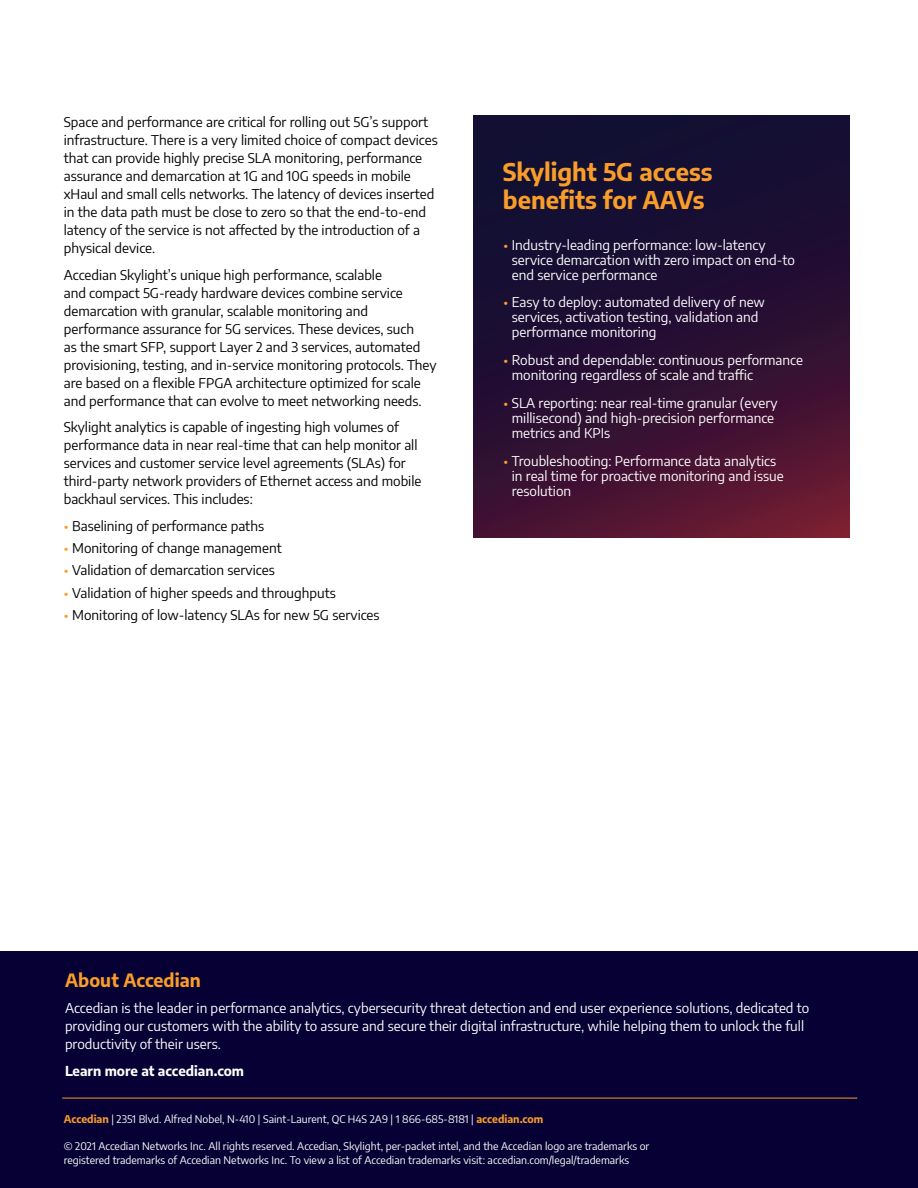
<style>
.page{position:relative;width:918px;height:1188px;background:#fff}
.page>*{position:absolute;margin:0;border:0;box-sizing:border-box;transform-origin:0 0}
.t1{font:700 24px/28.5px "Encode Sans";color:#f99d2a}
.t2{font:700 18px "Encode Sans";color:#f99d2a}
.t3{font:13.5px/18px "Encode Sans";color:#000}
.t4{font:13.5px/15px "Encode Sans";color:#fff}
.t5{font:700 13.5px "Encode Sans";color:#fff}
.t6{font:10.5px/13.5px "Encode Sans";color:#fff}
.s1{color:#f99d2a}
.s2{font-weight:700;color:#f99d2a}
</style>
<div class="page">
<div style="left:0;top:951px;width:918px;height:237px;background:#070034"></div>
<hr style="left:62px;top:1098px;width:795px;height:1px;background:#f99d2a">
<svg style="left:474px;top:116px;width:375px;height:421px;background:#2a1032"></svg>
<p class="t3" style="left:64px;top:113px;width:376px">Space and performance are critical for rolling out 5G’s support infrastructure. There is a very limited choice of compact devices that can provide highly precise SLA monitoring, performance assurance and demarcation at 1G and 10G speeds in mobile xHaul and small cells networks. The latency of devices inserted in the data path must be close to zero so that the end-to-end latency of the service is not affected by the introduction of a physical device.</p>
<p class="t3" style="left:64px;top:265px;width:374px">Accedian Skylight’s unique high performance, scalable<br>and compact 5G-ready hardware devices combine service demarcation with granular, scalable monitoring and performance assurance for 5G services. These devices, such<br>as the smart SFP, support Layer 2 and 3 services, automated provisioning, testing, and in-service monitoring protocols. They are based on a flexible FPGA architecture optimized for scale and performance that can evolve to meet networking needs.</p>
<p class="t3" style="left:64px;top:418px;width:359px">Skylight analytics is capable of ingesting high volumes of performance data in near real-time that can help monitor all services and customer service level agreements (SLAs) for third-party network providers of Ethernet access and mobile backhaul services. This includes:</p>
<p class="t3" style="left:64px;top:516px;width:202px"><span class="s1">•</span> Baselining of performance paths</p>
<p class="t3" style="left:64px;top:538px;width:219px"><span class="s1">•</span> Monitoring of change management</p>
<p class="t3" style="left:64px;top:561px;width:212px"><span class="s1">•</span> Validation of demarcation services</p>
<p class="t3" style="left:64px;top:583px;width:274px"><span class="s1">•</span> Validation of higher speeds and throughputs</p>
<p class="t3" style="left:64px;top:605px;width:317px"><span class="s1">•</span> Monitoring of low-latency SLAs for new 5G services</p>
<h1 class="t1" style="left:503px;top:156px;width:211px">Skylight 5G access benefits for AAVs</h1>
<p class="t4" style="left:512px;top:236px;width:284px;text-indent:-9px"><span class="s1">•</span> Industry-leading performance: low-latency service demarcation with zero impact on end-to end service performance</p>
<p class="t4" style="left:512px;top:294px;width:255px;text-indent:-9px"><span class="s1">•</span> Easy to deploy: automated delivery of new services, activation testing, validation and performance monitoring</p>
<p class="t4" style="left:512px;top:352px;width:293px;text-indent:-9px"><span class="s1">•</span> Robust and dependable: continuous performance monitoring regardless of scale and traffic</p>
<p class="t4" style="left:512px;top:395px;width:267px;text-indent:-9px"><span class="s1">•</span> SLA reporting: near real-time granular (every millisecond) and high-precision performance metrics and KPIs</p>
<p class="t4" style="left:512px;top:452px;width:273px;text-indent:-9px"><span class="s1">•</span> Troubleshooting: Performance data analytics in real time for proactive monitoring and issue resolution</p>
<h2 class="t2" style="left:65px;top:967px;width:137px">About Accedian</h2>
<p class="t4" style="left:65px;top:999px;width:746px;line-height:18px">Accedian is the leader in performance analytics, cybersecurity threat detection and end user experience solutions, dedicated to providing our customers with the ability to assure and secure their digital infrastructure, while helping them to unlock the full productivity of their users.</p>
<p class="t5" style="left:65px;top:1061px;width:181px">Learn more at accedian.com</p>
<p class="t6" style="left:64px;top:1112px;width:481px"><span class="s2">Accedian</span> | 2351 Blvd. Alfred Nobel, N-410 | Saint-Laurent, QC H4S 2A9 | 1 866-685-8181 | <span class="s2">accedian.com</span></p>
<p class="t6" style="left:64px;top:1139px;width:587px">© 2021 Accedian Networks Inc. All rights reserved. Accedian, Skylight, per-packet intel, and the Accedian logo are trademarks or registered trademarks of Accedian Networks Inc. To view a list of Accedian trademarks visit: accedian.com/legal/trademarks</p>
</div>
